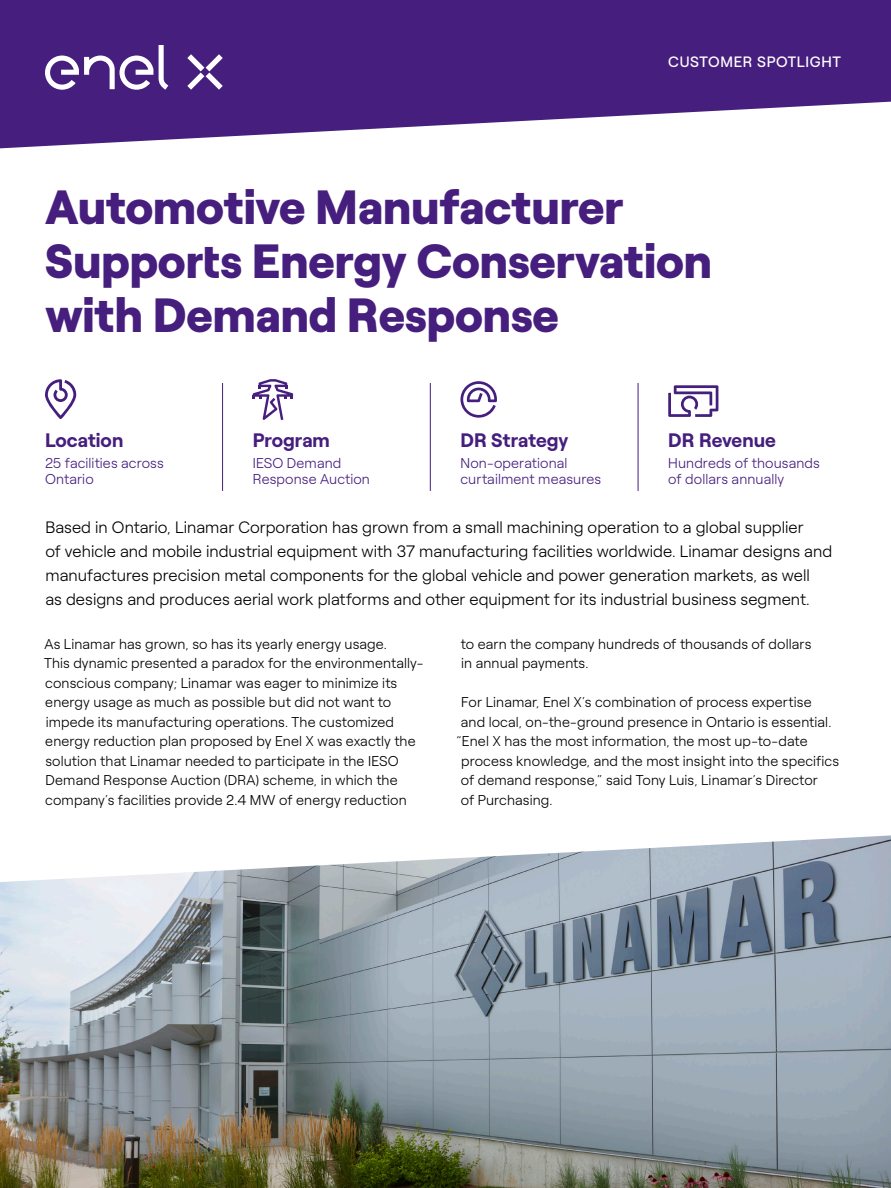
<style>
.page{position:relative;width:891px;height:1188px;background:#fff}
.page>*{position:absolute;margin:0;border:0;box-sizing:border-box;transform-origin:0 0}
.t1{font:900 48px/54px "Roobert ENEL";letter-spacing:-.005em;color:#461e7d}
.t2{font:700 19.5px "Roobert ENEL";color:#461e7d}
.t3{font:300 16.5px/24px "Roobert ENEL";color:#000}
.t4{font:15px "Roobert ENEL";letter-spacing:.04em;color:#fff}
.t5{font:300 14.25px/19.5px "Roobert ENEL";letter-spacing:.01em;color:#000}
.t6{font:300 14.25px/16.5px "Roobert ENEL";letter-spacing:.01em;color:#461e7d}
</style>
<div class="page">
<svg style="left:0;top:0;width:891px;height:149px;fill:#461e7d"></svg>
<svg style="left:187px;top:54px;width:36px;height:36px"></svg>
<svg style="left:159px;top:45px;width:9px;height:45px"></svg>
<svg style="left:45px;top:56px;width:108px;height:34px"></svg>
<img style="left:0;top:882px;width:891px;height:306px">
<svg style="left:6px;top:835px;width:885px;height:47px"></svg>
<svg style="left:253px;top:379px;width:40px;height:41px"></svg>
<hr style="left:222px;top:383px;width:1px;height:108px;background:#461e7d">
<hr style="left:430px;top:383px;width:1px;height:108px;background:#461e7d">
<hr style="left:638px;top:383px;width:1px;height:108px;background:#461e7d">
<svg style="left:668px;top:385px;width:50px;height:32px"></svg>
<svg style="left:45px;top:379px;width:31px;height:40px"></svg>
<svg style="left:460px;top:381px;width:37px;height:37px"></svg>
<p class="t4" style="left:668px;top:50px;width:174px">CUSTOMER SPOTLIGHT</p>
<h1 class="t1" style="left:45px;top:176px;width:669px">Automotive Manufacturer<br>Supports Energy Conservation with Demand Response</h1>
<h2 class="t2" style="left:45px;top:425px;width:80px">Location</h2>
<p class="t6" style="left:45px;top:453px;width:120px">25 facilities across<br>Ontario</p>
<h2 class="t2" style="left:253px;top:425px;width:79px">Program</h2>
<p class="t6" style="left:253px;top:453px;width:119px">IESO Demand<br>Response Auction</p>
<h2 class="t2" style="left:460px;top:425px;width:109px">DR Strategy</h2>
<p class="t6" style="left:460px;top:453px;width:142px">Non-operational curtailment measures</p>
<h2 class="t2" style="left:668px;top:425px;width:109px">DR Revenue</h2>
<p class="t6" style="left:668px;top:453px;width:153px">Hundreds of thousands of dollars annually</p>
<p class="t3" style="left:45px;top:514px;width:788px">Based in Ontario, Linamar Corporation has grown from a small machining operation to a global supplier<br>of vehicle and mobile industrial equipment with 37 manufacturing facilities worldwide. Linamar designs and manufactures precision metal components for the global vehicle and power generation markets, as well<br>as designs and produces aerial work platforms and other equipment for its industrial business segment.</p>
<p class="t5" style="left:44px;top:633px;width:381px">As Linamar has grown, so has its yearly energy usage.<br>This dynamic presented a paradox for the environmentally&shy;conscious company; Linamar was eager to minimize its energy usage as much as possible but did not want to impede its manufacturing operations. The customized energy reduction plan proposed by Enel X was exactly the solution that Linamar needed to participate in the IESO Demand Response Auction (DRA) scheme, in which the company’s facilities provide 2.4 MW of energy reduction</p>
<p class="t5" style="left:461px;top:633px;width:352px">to earn the company hundreds of thousands of dollars in annual payments.</p>
<p class="t5" style="left:461px;top:691px;width:352px">For Linamar, Enel X’s combination of process expertise</p>
<p class="t5" style="left:461px;top:711px;width:372px">and local, on-the-ground presence in Ontario is essential.</p>
<p class="t5" style="left:457px;top:730px;width:353px">“Enel X has the most information, the most up-to-date</p>
<p class="t5" style="left:461px;top:750px;width:380px">process knowledge, and the most insight into the specifics</p>
<p class="t5" style="left:461px;top:769px;width:359px">of demand response,” said Tony Luis, Linamar’s Director</p>
<p class="t5" style="left:461px;top:789px;width:93px">of Purchasing.</p>
</div>
